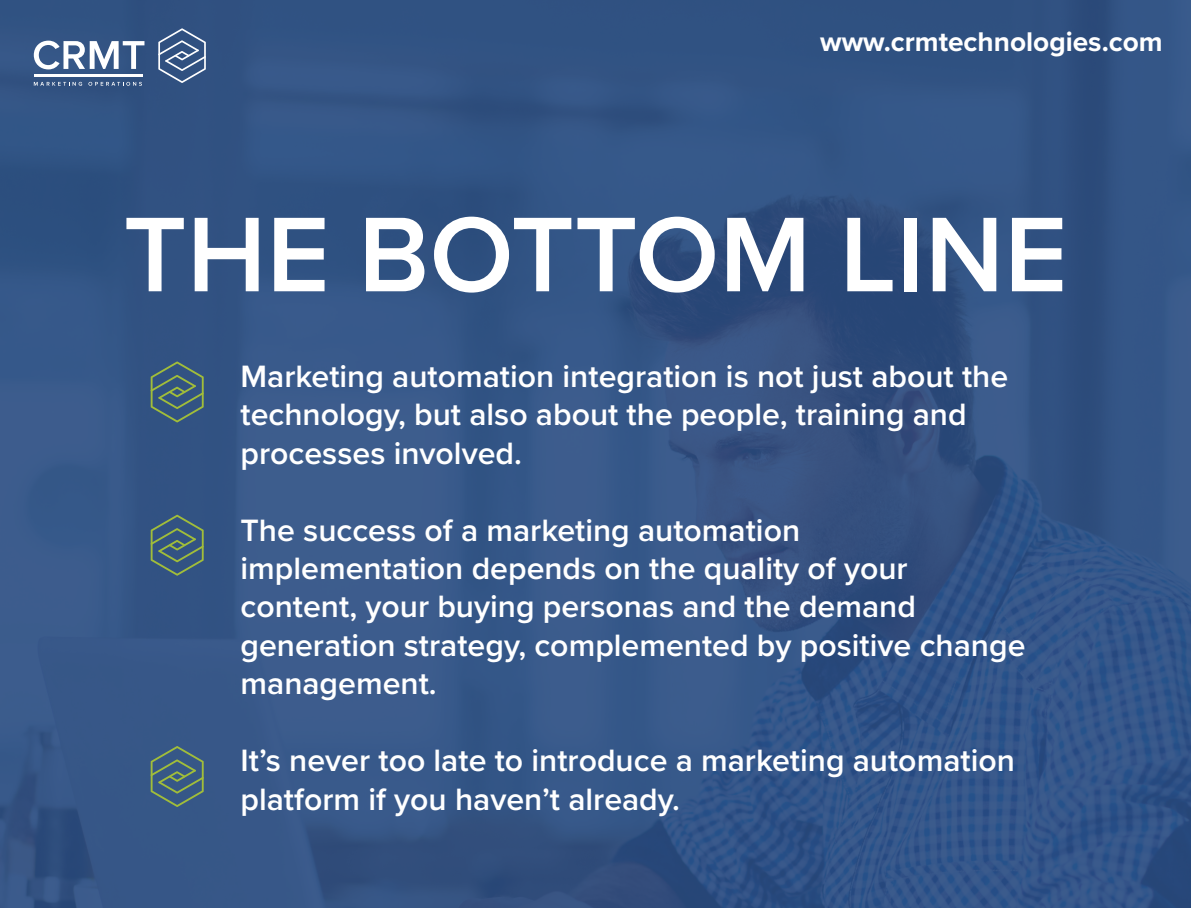
<style>
.page{position:relative;width:1191px;height:908px;background:#fff}
.page>*{position:absolute;margin:0;border:0;box-sizing:border-box;transform-origin:0 0}
.t1{font:600 110px "Proxima Nova";color:#fff}
.t2{font:600 32px/38.4px "Proxima Nova";color:#fff}
.t3{font:700 28px "Proxima Nova";color:#fff}
</style>
<div class="page">
<div style="left:0;top:0;width:1191px;height:907px;background:linear-gradient(to right,#365787,#325284)"></div>
<svg style="left:150px;top:361px;width:54px;height:61px;background:#466674"></svg>
<svg style="left:150px;top:745px;width:54px;height:61px;background:#4a6a78"></svg>
<svg style="left:150px;top:514px;width:54px;height:61px;background:#466675"></svg>
<svg style="left:158px;top:28px;width:48px;height:55px;background:#577198"></svg>
<svg style="left:34px;top:41px;width:110px;height:28px"></svg>
<svg style="left:34px;top:82px;width:48px;height:4px"></svg>
<svg style="left:88px;top:82px;width:54px;height:4px"></svg>
<hr style="left:34px;top:75px;width:108px;height:2px;background:#fff">
<p class="t3" style="left:820px;top:24px;width:344px">www.crmtechnologies.com</p>
<p class="t1" style="left:123px;top:189px;width:945px">THE BOTTOM LINE</p>
<p class="t2" style="left:240px;top:357px;width:769px">Marketing automation integration is not just about the technology, but also about the people, training and processes involved.</p>
<p class="t2" style="left:240px;top:511px;width:786px">The success of a marketing automation implementation depends on the quality of your content, your buying personas and the demand generation strategy, complemented by positive change management.</p>
<p class="t2" style="left:240px;top:741px;width:776px">It’s never too late to introduce a marketing automation platform if you haven’t already.</p>
</div>
